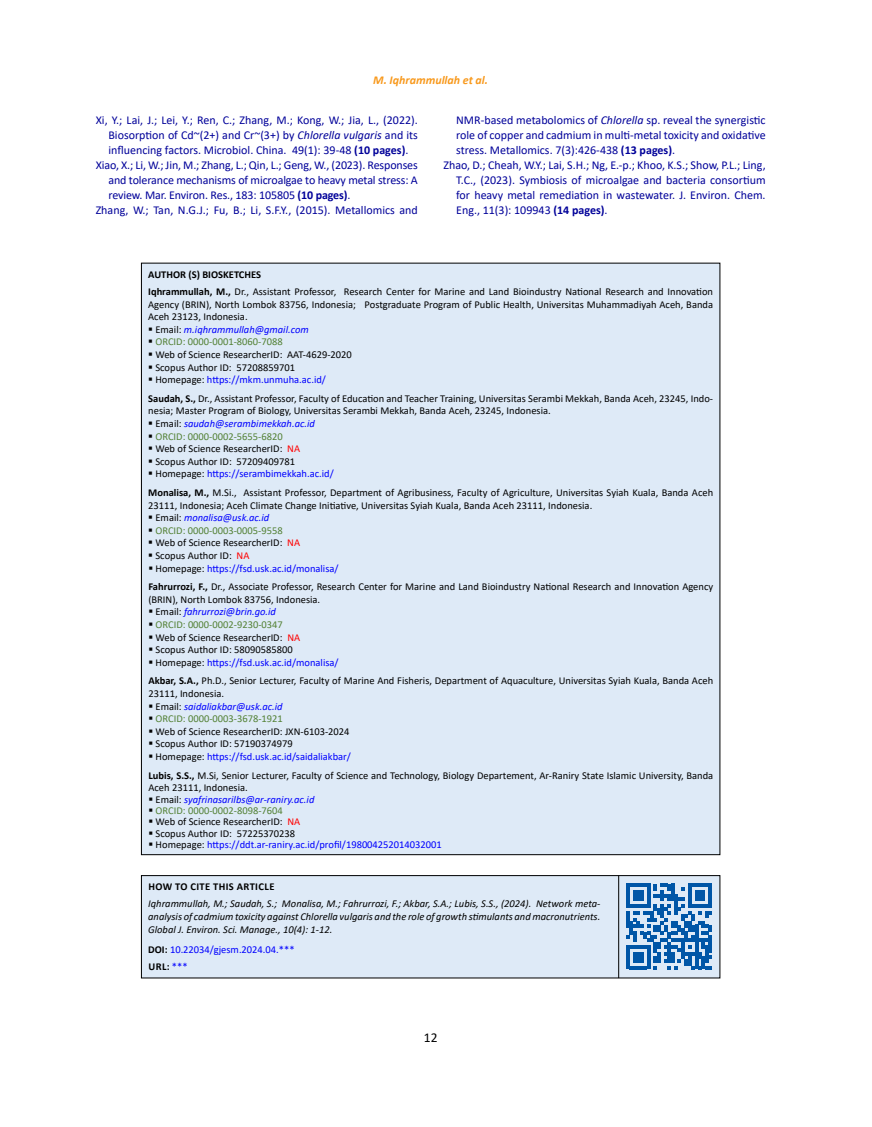
<style>
.page{position:relative;width:872px;height:1127px;background:#fff}
.page>*{position:absolute;margin:0;border:0;box-sizing:border-box;transform-origin:0 0}
.t1{font:13.5px "Calibri";color:#000}
.t2{font:12px "Calibri";color:#009}
.t3{font:italic 700 12px "Calibri";color:#f8991d}
.t4{font:10.5px/18.6px "Calibri";color:#000}
.t5{font:italic 10.5px/12.6px "Calibri";color:#000;text-align:justify}
.t6{font:italic 10.5px "Calibri";color:#00f}
.t7{font:10.5px "Calibri";color:#538135}
.t8{font:10.5px/17.1px "Calibri";color:#00f}
.t9{font:700 10.5px "Calibri";letter-spacing:.04em;color:#000}
.s1{font-style:italic}
.s2{font-weight:700}
.s3{color:#000}
.s4{font-style:normal;color:#000}
.s5{color:#00f}
.s6{color:#f00}
.s7{font-weight:700;color:#000}
</style>
<div class="page">
<div style="left:141px;top:263px;width:579px;height:592px;background:#deeaf7"></div>
<div style="left:141px;top:875px;width:579px;height:103px;background:#deeaf7"></div>
<div style="left:141px;top:875px;width:579px;height:103px;border:1px solid #000"></div>
<hr style="left:618px;top:875px;width:1px;height:103px;background:#000">
<svg style="left:626px;top:883px;width:86px;height:86px"></svg>
<p class="t3" style="left:373px;top:72px;width:116px">M. Iqhrammullah et al.</p>
<p class="t2" style="left:96px;top:111px;width:324px">Xi, Y.; Lai, J.; Lei, Y.; Ren, C.; Zhang, M.; Kong, W.; Jia, L., (2022).</p>
<p class="t2" style="left:108px;top:126px;width:311px">Biosorption of Cd~(2+) and Cr~(3+) by <span class="s1">Chlorella vulgaris</span> and its</p>
<p class="t2" style="left:108px;top:141px;width:301px">influencing factors. Microbiol. China. 49(1): 39-48 <span class="s2">(10 pages)</span>.</p>
<p class="t2" style="left:96px;top:156px;width:324px">Xiao, X.; Li, W.; Jin, M.; Zhang, L.; Qin, L.; Geng, W., (2023). Responses</p>
<p class="t2" style="left:108px;top:171px;width:311px">and tolerance mechanisms of microalgae to heavy metal stress: A</p>
<p class="t2" style="left:108px;top:186px;width:244px">review. Mar. Environ. Res., 183: 105805 <span class="s2">(10 pages)</span>.</p>
<p class="t2" style="left:96px;top:201px;width:324px">Zhang, W.; Tan, N.G.J.; Fu, B.; Li, S.F.Y., (2015). Metallomics and</p>
<p class="t2" style="left:456px;top:111px;width:311px">NMR-based metabolomics of <span class="s1">Chlorella</span> sp. reveal the synergistic</p>
<p class="t2" style="left:456px;top:126px;width:311px">role of copper and cadmium in multi-metal toxicity and oxidative</p>
<p class="t2" style="left:456px;top:141px;width:220px">stress. Metallomics. 7(3):426-438 <span class="s2">(13 pages)</span>.</p>
<p class="t2" style="left:443px;top:156px;width:324px">Zhao, D.; Cheah, W.Y.; Lai, S.H.; Ng, E.-p.; Khoo, K.S.; Show, P.L.; Ling,</p>
<p class="t2" style="left:456px;top:171px;width:311px">T.C., (2023). Symbiosis of microalgae and bacteria consortium</p>
<p class="t2" style="left:456px;top:186px;width:311px">for heavy metal remediation in wastewater. J. Environ. Chem.</p>
<p class="t2" style="left:456px;top:201px;width:153px">Eng., 11(3): 109943 <span class="s2">(14 pages)</span>.</p>
<p class="t4" style="left:148px;top:265px;width:566px;line-height:17.1px"><span class="s2">AUTHOR (S) BIOSKETCHES<br>Iqhrammullah, M.,</span> Dr., Assistant Professor, Research Center for Marine and Land Bioindustry National Research and Innovation</p>
<p class="t4" style="left:148px;top:297px;width:566px;line-height:12.6px">Agency (BRIN), North Lombok 83756, Indonesia; Postgraduate Program of Public Health, Universitas Muhammadiyah Aceh, Banda<br>Aceh 23123, Indonesia.</p>
<p class="t6" style="left:148px;top:322px;width:162px"><span class="s3">▪</span> <span class="s4">Email:</span> m.iqhrammullah@gmail.com</p>
<p class="t7" style="left:148px;top:334px;width:136px"><span class="s3">▪</span> ORCID: 0000-0001-8060-7088</p>
<p class="t4" style="left:148px;top:345px;width:205px">▪ Web of Science ResearcherID: AAT-4629-2020</p>
<p class="t4" style="left:148px;top:357px;width:148px">▪ Scopus Author ID: 57208859701</p>
<p class="t4" style="left:148px;top:370px;width:566px">▪ Homepage: <span class="s5">https://mkm.unmuha.ac.id/<br></span><span class="s2">Saudah, S.,</span> Dr., Assistant Professor, Faculty of Education and Teacher Training, Universitas Serambi Mekkah, Banda Aceh, 23245, Indo-</p>
<p class="t4" style="left:148px;top:401px;width:404px">nesia; Master Program of Biology, Universitas Serambi Mekkah, Banda Aceh, 23245, Indonesia.</p>
<p class="t6" style="left:148px;top:416px;width:168px"><span class="s3">▪</span> <span class="s4">Email:</span> saudah@serambimekkah.ac.id</p>
<p class="t7" style="left:148px;top:429px;width:136px"><span class="s3">▪</span> ORCID: 0000-0002-5655-6820</p>
<p class="t4" style="left:148px;top:439px;width:153px">▪ Web of Science ResearcherID: <span class="s6">NA</span></p>
<p class="t4" style="left:148px;top:452px;width:148px">▪ Scopus Author ID: 57209409781</p>
<p class="t4" style="left:148px;top:464px;width:566px">▪ Homepage: <span class="s5">https://serambimekkah.ac.id/<br></span><span class="s2">Monalisa, M.,</span> M.Si., Assistant Professor, Department of Agribusiness, Faculty of Agriculture, Universitas Syiah Kuala, Banda Aceh</p>
<p class="t4" style="left:148px;top:495px;width:445px">23111, Indonesia; Aceh Climate Change Initiative, Universitas Syiah Kuala, Banda Aceh 23111, Indonesia.</p>
<p class="t6" style="left:148px;top:510px;width:123px"><span class="s3">▪</span> <span class="s4">Email:</span> monalisa@usk.ac.id</p>
<p class="t7" style="left:148px;top:523px;width:136px"><span class="s3">▪</span> ORCID: 0000-0003-0005-9558</p>
<p class="t4" style="left:148px;top:533px;width:153px">▪ Web of Science ResearcherID: <span class="s6">NA</span></p>
<p class="t4" style="left:148px;top:546px;width:103px">▪ Scopus Author ID: <span class="s6">NA</span></p>
<p class="t4" style="left:148px;top:558px;width:566px">▪ Homepage: <span class="s5">https://fsd.usk.ac.id/monalisa/<br></span><span class="s2">Fahrurrozi, F.,</span> Dr., Associate Professor, Research Center for Marine and Land Bioindustry National Research and Innovation Agency</p>
<p class="t4" style="left:148px;top:590px;width:173px">(BRIN), North Lombok 83756, Indonesia.</p>
<p class="t6" style="left:148px;top:604px;width:129px"><span class="s3">▪</span> <span class="s4">Email:</span> fahrurrozi@brin.go.id</p>
<p class="t7" style="left:148px;top:617px;width:136px"><span class="s3">▪</span> ORCID: 0000-0002-9230-0347</p>
<p class="t4" style="left:148px;top:627px;width:153px">▪ Web of Science ResearcherID: <span class="s6">NA</span></p>
<p class="t4" style="left:148px;top:640px;width:146px">▪ Scopus Author ID: 58090585800</p>
<p class="t4" style="left:148px;top:653px;width:566px">▪ Homepage: <span class="s5">https://fsd.usk.ac.id/monalisa/<br></span><span class="s2">Akbar, S.A.,</span> Ph.D., Senior Lecturer, Faculty of Marine And Fisheris, Department of Aquaculture, Universitas Syiah Kuala, Banda Aceh</p>
<p class="t4" style="left:148px;top:684px;width:77px">23111, Indonesia.</p>
<p class="t6" style="left:148px;top:699px;width:136px"><span class="s3">▪</span> <span class="s4">Email:</span> saidaliakbar@usk.ac.id</p>
<p class="t7" style="left:148px;top:711px;width:136px"><span class="s3">▪</span> ORCID: 0000-0003-3678-1921</p>
<p class="t4" style="left:148px;top:722px;width:203px">▪ Web of Science ResearcherID: JXN-6103-2024</p>
<p class="t4" style="left:148px;top:734px;width:146px">▪ Scopus Author ID: 57190374979</p>
<p class="t4" style="left:148px;top:747px;width:566px">▪ Homepage: <span class="s5">https://fsd.usk.ac.id/saidaliakbar/<br></span><span class="s2">Lubis, S.S.,</span> M.Si, Senior Lecturer, Faculty of Science and Technology, Biology Departement, Ar-Raniry State Islamic University, Banda</p>
<p class="t4" style="left:148px;top:778px;width:101px">Aceh 23111, Indonesia.</p>
<p class="t6" style="left:148px;top:792px;width:167px"><span class="s3">▪</span> <span class="s4">Email:</span> syafrinasarilbs@ar-raniry.ac.id</p>
<p class="t7" style="left:148px;top:803px;width:136px"><span class="s3">▪</span> ORCID: 0000-0002-8098-7604</p>
<p class="t4" style="left:148px;top:812px;width:153px">▪ Web of Science ResearcherID: <span class="s6">NA</span></p>
<p class="t4" style="left:148px;top:823px;width:148px">▪ Scopus Author ID: 57225370238</p>
<p class="t8" style="left:148px;top:835px;width:295px"><span class="s3">▪ Homepage:</span> https://ddt.ar-raniry.ac.id/profil/198004252014032001</p>
<p class="t9" style="left:148px;top:879px;width:127px">HOW TO CITE THIS ARTICLE</p>
<p class="t5" style="left:148px;top:897px;width:453px">Iqhrammullah, M.; Saudah, S.; Monalisa, M.; Fahrurrozi, F.; Akbar, S.A.; Lubis, S.S., (2024). Network meta&shy;analysis of cadmium toxicity against Chlorella vulgaris and the role of growth stimulants and macronutrients.<br>Global J. Environ. Sci. Manage., 10(4): 1-12.</p>
<p class="t8" style="left:148px;top:940px;width:148px"><span class="s7">DOI:</span> 10.22034/gjesm.2024.04.***<br><span class="s7">URL:</span> ***</p>
<p class="t1" style="left:424px;top:1028px;width:15px">12</p>
</div>
